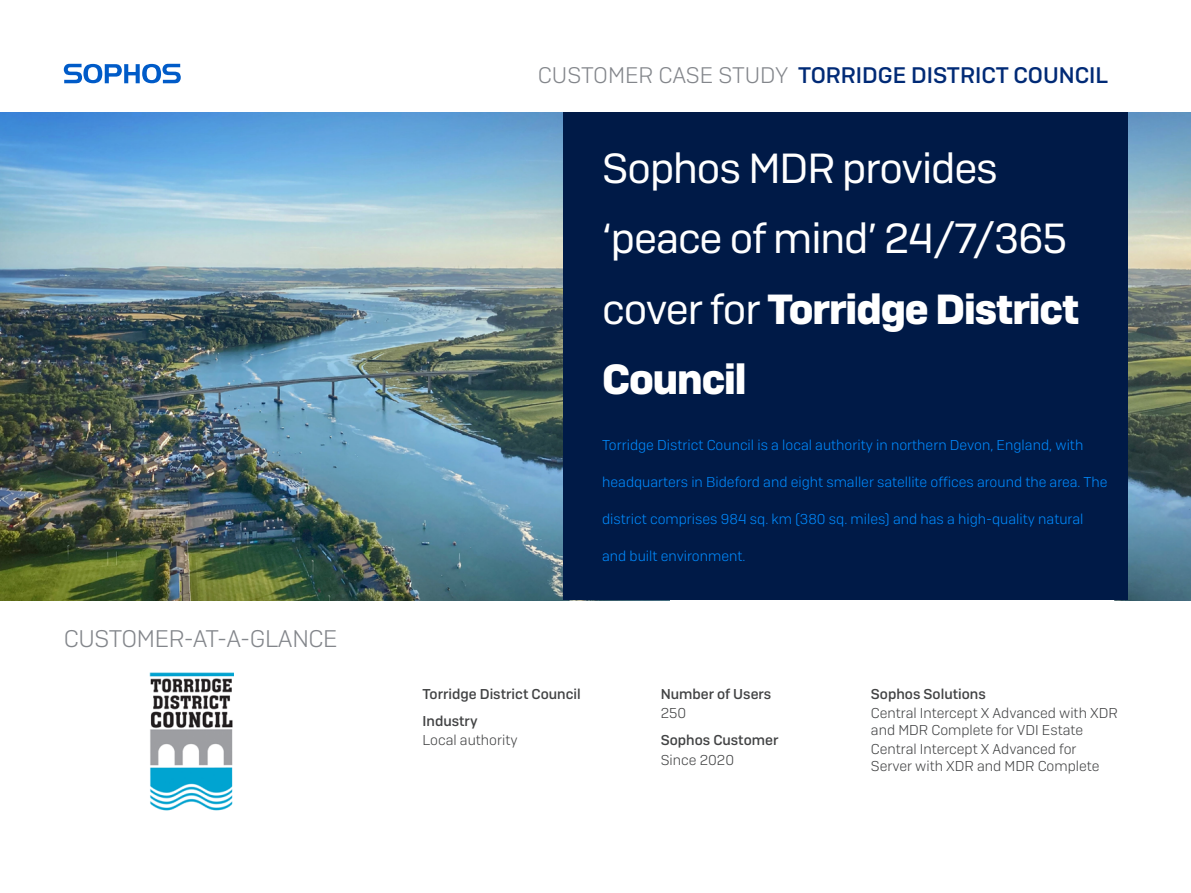
<style>
.page{position:relative;width:1191px;height:893px;background:#fff}
.page>*{position:absolute;margin:0;border:0;box-sizing:border-box;transform-origin:0 0}
.t1{font:42px/70.2px "Sophos Sans";letter-spacing:-.025em;color:#fff}
.t2{font:300 24px "Sophos Sans";letter-spacing:-.015em;color:#83868b}
.t3{font:500 22.5px "Sophos Sans";color:#002a76}
.t4{font:300 14.25px "Sophos Sans";color:#008bff}
.t5{font:300 14.25px/17.1px "Sophos Sans";color:#424344}
.t6{font:500 14.25px/27.8px "Sophos Sans";color:#424344}
.s1{font-weight:300;color:#83868b}
.s2{font-weight:700}
</style>
<div class="page">
<svg style="left:64px;top:64px;width:117px;height:19px"></svg>
<img style="left:1127px;top:113px;width:64px;height:487px">
<img style="left:0;top:113px;width:563px;height:487px">
<div style="left:563px;top:113px;width:564px;height:487px;background:#001a47"></div>
<img style="left:149px;top:673px;width:85px;height:138px">
<h2 class="t2" style="left:64px;top:625px;width:275px">CUSTOMER-AT-A-GLANCE</h2>
<h3 class="t3" style="left:538px;top:62px;width:572px"><span class="s1">CUSTOMER CASE STUDY</span> TORRIDGE DISTRICT COUNCIL</h3>
<h1 class="t1" style="left:602px;top:133px;width:479px">Sophos MDR provides ‘peace of mind’ 24/7/365 cover for <span class="s2">Torridge District<br>Council</span></h1>
<p class="t4" style="left:602px;top:437px;width:482px">Torridge District Council is a local authority in northern Devon, England, with</p>
<p class="t4" style="left:602px;top:474px;width:507px">headquarters in Bideford and eight smaller satellite offices around the area. The</p>
<p class="t4" style="left:602px;top:511px;width:483px">district comprises 984 sq. km (380 sq. miles) and has a high-quality natural</p>
<p class="t4" style="left:602px;top:548px;width:145px">and built environment.</p>
<p class="t6" style="left:422px;top:679px;width:160px">Torridge District Council<br>Industry</p>
<p class="t5" style="left:422px;top:732px;width:97px">Local authority</p>
<p class="t6" style="left:660px;top:679px;width:112px">Number of Users</p>
<p class="t5" style="left:660px;top:704px;width:27px">250</p>
<p class="t6" style="left:660px;top:726px;width:119px">Sophos Customer</p>
<p class="t5" style="left:660px;top:751px;width:75px">Since 2020</p>
<p class="t6" style="left:871px;top:679px;width:116px">Sophos Solutions</p>
<p class="t5" style="left:871px;top:704px;width:248px">Central Intercept X Advanced with XDR and MDR Complete for VDI Estate</p>
<p class="t5" style="left:871px;top:740px;width:230px">Central Intercept X Advanced for<br>Server with XDR and MDR Complete</p>
</div>
